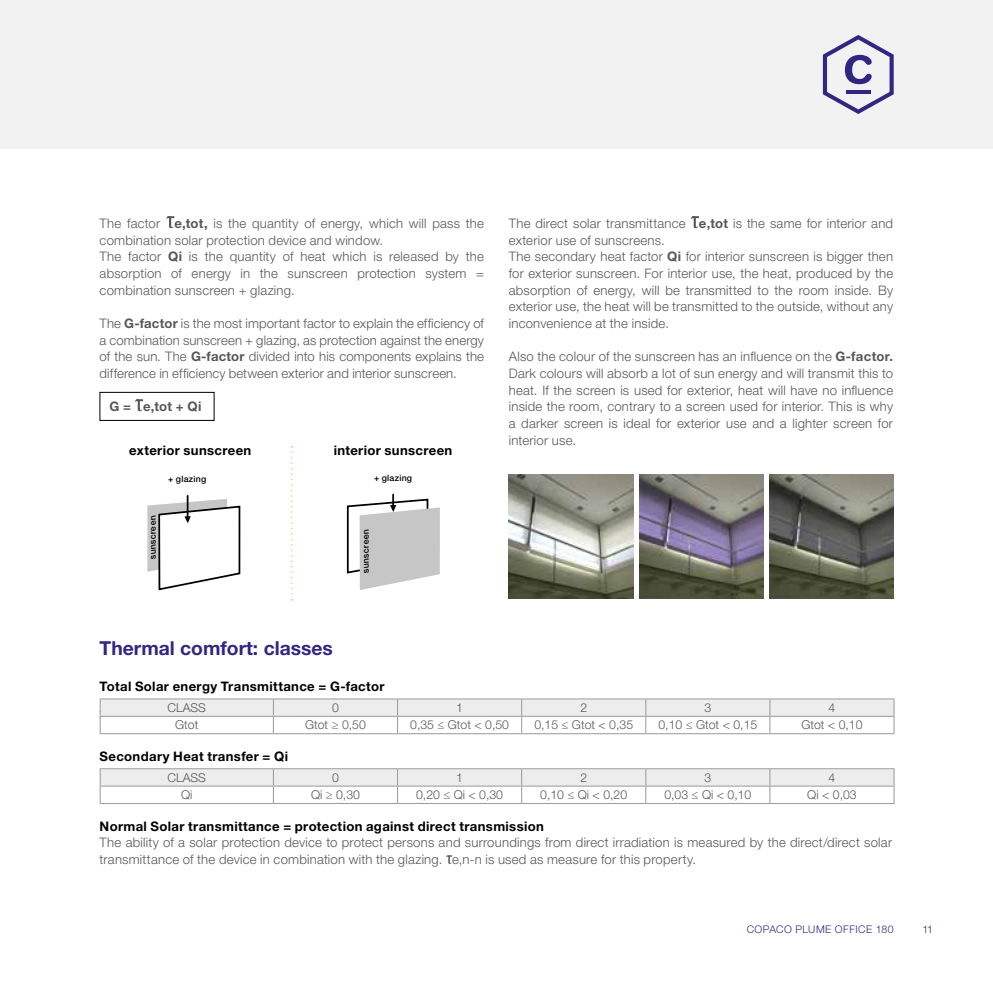
<style>
.page{position:relative;width:993px;height:993px;background:#fff}
.page>*{position:absolute;margin:0;border:0;box-sizing:border-box;transform-origin:0 0}
.t1{font:700 19.25px "Helvetica Neue LT Std";color:#312783}
.t2{font:300 13.12px/16.6px "Helvetica Neue LT Std";letter-spacing:.015em;color:#575756}
.t3{font:700 13.12px "Helvetica Neue LT Std";letter-spacing:.025em;color:#000}
.t4{font:700 13.12px "Helvetica Neue LT Std";color:#575756}
.t5{font:300 12.25px "Helvetica Neue LT Std";color:#575756}
.t6{font:300 10.5px "Helvetica Neue LT Std";letter-spacing:.045em;color:#312783}
.t7{font:500 8.75px "Helvetica Neue LT Std";letter-spacing:.025em;color:#000}
.s1{font-weight:700}
</style>
<div class="page">
<div style="left:0;top:0;width:992px;height:149px;background:#f2f2f2"></div>
<svg style="left:166px;top:216px;width:8px;height:12px"></svg>
<svg style="left:135px;top:399px;width:8px;height:12px"></svg>
<svg style="left:690px;top:216px;width:8px;height:12px"></svg>
<div style="left:100px;top:392px;width:114px;height:28px;border:1px solid #000"></div>
<svg style="left:291px;top:446px;width:1px;height:154px"></svg>
<img style="left:508px;top:474px;width:124px;height:124px">
<img style="left:769px;top:474px;width:124px;height:124px">
<img style="left:639px;top:474px;width:124px;height:124px">
<svg style="left:100px;top:698px;width:794px;height:35px"></svg>
<hr style="left:100px;top:733px;width:173px;height:1px;background:#9d9d9c">
<hr style="left:273px;top:733px;width:124px;height:1px;background:#9d9d9c">
<hr style="left:397px;top:715px;width:124px;height:1px;background:#9d9d9c">
<hr style="left:397px;top:733px;width:124px;height:1px;background:#9d9d9c">
<hr style="left:521px;top:715px;width:124px;height:1px;background:#9d9d9c">
<hr style="left:645px;top:715px;width:124px;height:1px;background:#9d9d9c">
<hr style="left:769px;top:715px;width:125px;height:1px;background:#9d9d9c">
<hr style="left:521px;top:733px;width:124px;height:1px;background:#9d9d9c">
<hr style="left:645px;top:733px;width:124px;height:1px;background:#9d9d9c">
<hr style="left:769px;top:733px;width:125px;height:1px;background:#9d9d9c">
<svg style="left:100px;top:768px;width:794px;height:34px"></svg>
<hr style="left:100px;top:802px;width:173px;height:1px;background:#9d9d9c">
<hr style="left:273px;top:802px;width:124px;height:1px;background:#9d9d9c">
<hr style="left:397px;top:785px;width:124px;height:1px;background:#9d9d9c">
<hr style="left:397px;top:802px;width:124px;height:1px;background:#9d9d9c">
<hr style="left:521px;top:785px;width:124px;height:1px;background:#9d9d9c">
<hr style="left:645px;top:785px;width:124px;height:1px;background:#9d9d9c">
<hr style="left:769px;top:785px;width:125px;height:1px;background:#9d9d9c">
<hr style="left:521px;top:802px;width:124px;height:1px;background:#9d9d9c">
<hr style="left:645px;top:802px;width:124px;height:1px;background:#9d9d9c">
<hr style="left:769px;top:802px;width:125px;height:1px;background:#9d9d9c">
<svg style="left:446px;top:855px;width:6px;height:8px"></svg>
<svg style="left:147px;top:495px;width:94px;height:96px"></svg>
<svg style="left:346px;top:494px;width:93px;height:96px"></svg>
<svg style="left:822px;top:35px;width:71px;height:79px"></svg>
<p class="t2" style="left:100px;top:215px;width:386px">The factor <span class="s1">e,tot,</span> is the quantity of energy, which will pass the combination solar protection device and window.<br>The factor <span class="s1">Qi</span> is the quantity of heat which is released by the absorption of energy in the sunscreen protection system = combination sunscreen + glazing.</p>
<p class="t2" style="left:100px;top:314px;width:386px;text-align:justify">The <span class="s1">G-factor</span> is the most important factor to explain the efficiency of a combination sunscreen + glazing, as protection against the energy of the sun. The <span class="s1">G-factor</span> divided into his components explains the difference in efficiency between exterior and interior sunscreen.</p>
<p class="t4" style="left:109px;top:398px;width:93px">G = e,tot + Qi</p>
<p class="t3" style="left:129px;top:442px;width:124px">exterior sunscreen</p>
<p class="t7" style="left:168px;top:473px;width:39px">+ glazing</p>
<p class="t7" style="left:147px;top:559px;width:46px;rotate:-90deg">sunscreen</p>
<p class="t3" style="left:333px;top:442px;width:120px">interior sunscreen</p>
<p class="t7" style="left:374px;top:473px;width:39px">+ glazing</p>
<p class="t7" style="left:360px;top:572px;width:46px;rotate:-90deg">sunscreen</p>
<p class="t2" style="left:508px;top:215px;width:386px">The direct solar transmittance <span class="s1">e,tot</span> is the same for interior and exterior use of sunscreens.<br>The secondary heat factor <span class="s1">Qi</span> for interior sunscreen is bigger then for exterior sunscreen. For interior use, the heat, produced by the absorption of energy, will be transmitted to the room inside. By exterior use, the heat will be transmitted to the outside, without any inconvenience at the inside.</p>
<p class="t2" style="left:508px;top:348px;width:386px;text-align:justify">Also the colour of the sunscreen has an influence on the <span class="s1">G-factor.<br></span>Dark colours will absorb a lot of sun energy and will transmit this to heat. If the screen is used for exterior, heat will have no influence inside the room, contrary to a screen used for interior. This is why a darker screen is ideal for exterior use and a lighter screen for interior use.</p>
<h1 class="t1" style="left:100px;top:635px;width:235px">Thermal comfort: classes</h1>
<p class="t3" style="left:100px;top:678px;width:286px">Total Solar energy Transmittance = G-factor</p>
<p class="t5" style="left:167px;top:699px;width:40px">CLASS</p>
<p class="t5" style="left:332px;top:699px;width:8px">0</p>
<p class="t5" style="left:456px;top:699px;width:8px">1</p>
<p class="t5" style="left:580px;top:699px;width:8px">2</p>
<p class="t5" style="left:704px;top:699px;width:8px">3</p>
<p class="t5" style="left:828px;top:699px;width:8px">4</p>
<p class="t5" style="left:175px;top:717px;width:25px">Gtot</p>
<p class="t5" style="left:305px;top:717px;width:62px">Gtot ≥ 0,50</p>
<p class="t5" style="left:410px;top:717px;width:100px">0,35 ≤ Gtot &lt; 0,50</p>
<p class="t5" style="left:534px;top:717px;width:100px">0,15 ≤ Gtot &lt; 0,35</p>
<p class="t5" style="left:658px;top:717px;width:100px">0,10 ≤ Gtot &lt; 0,15</p>
<p class="t5" style="left:801px;top:717px;width:63px">Gtot &lt; 0,10</p>
<p class="t3" style="left:100px;top:747px;width:190px">Secondary Heat transfer = Qi</p>
<p class="t5" style="left:167px;top:769px;width:40px">CLASS</p>
<p class="t5" style="left:332px;top:769px;width:8px">0</p>
<p class="t5" style="left:456px;top:769px;width:8px">1</p>
<p class="t5" style="left:580px;top:769px;width:8px">2</p>
<p class="t5" style="left:704px;top:769px;width:8px">3</p>
<p class="t5" style="left:828px;top:769px;width:8px">4</p>
<p class="t5" style="left:181px;top:787px;width:13px">Qi</p>
<p class="t5" style="left:311px;top:787px;width:50px">Qi ≥ 0,30</p>
<p class="t5" style="left:416px;top:787px;width:88px">0,20 ≤ Qi &lt; 0,30</p>
<p class="t5" style="left:540px;top:787px;width:88px">0,10 ≤ Qi &lt; 0,20</p>
<p class="t5" style="left:664px;top:787px;width:88px">0,03 ≤ Qi &lt; 0,10</p>
<p class="t5" style="left:807px;top:787px;width:51px">Qi &lt; 0,03</p>
<p class="t3" style="left:100px;top:817px;width:445px">Normal Solar transmittance = protection against direct transmission</p>
<p class="t2" style="left:100px;top:833px;width:793px">The ability of a solar protection device to protect persons and surroundings from direct irradiation is measured by the direct/direct solar transmittance of the device in combination with the glazing. e,n-n is used as measure for this property.</p>
<p class="t6" style="left:746px;top:922px;width:148px">COPACO PLUME OFFICE 180</p>
<p class="t6" style="left:922px;top:922px;width:12px">11</p>
</div>
